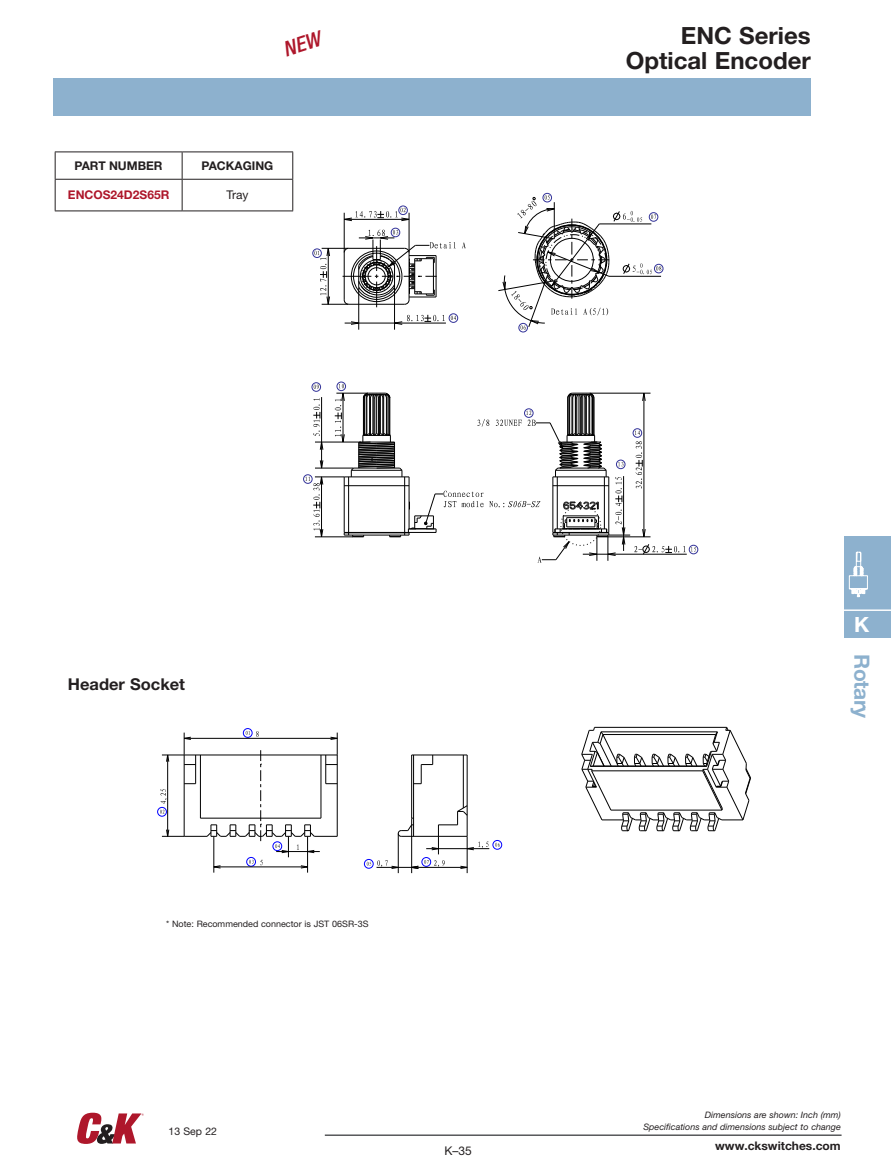
<style>
.page{position:relative;width:891px;height:1175px;background:#fff}
.page>*{position:absolute;margin:0;border:0;box-sizing:border-box;transform-origin:0 0}
.Page_head_right{font:700 23.7px "Helvetica Neue LT Std";color:#231f20}
.t1{font:700 21px "Helvetica Neue";letter-spacing:-.025em;color:#8db1ce}
.t2{font:700 21px "Helvetica Neue";color:#fff}
.Main_head{font:700 16.35px "Helvetica Neue LT Std";color:#231f20}
.t3{font:700 12px "Helvetica Neue LT Std";color:#231f20}
.t4{font:700 12px "Helvetica Neue LT Std";color:#ae172b}
.t5{font:12px "Helvetica Neue LT Std";color:#231f20}
.t6{font:700 11.85px "Helvetica Neue LT Std";color:#231f20}
.t7{font:10.5px "Helvetica Neue LT Std";color:#231f20}
.t8{font:italic 8.85px/11.9px "Helvetica Neue LT Std";color:#231f20;text-align:right}
.t9{font:8.85px "Helvetica Neue LT Std";color:#231f20}
</style>
<div class="page">
<hr style="left:325px;top:1134px;width:517px;height:1px;background:#57585a">
<svg style="left:77px;top:1112px;width:67px;height:31px"></svg>
<div style="left:844px;top:536px;width:47px;height:102px;background:#8db1ce"></div>
<hr style="left:844px;top:609px;width:47px;height:2px;background:#fff">
<svg style="left:848px;top:551px;width:20px;height:46px"></svg>
<hr style="left:53px;top:78px;width:758px;height:2px;background:#231f20">
<div style="left:53px;top:79px;width:758px;height:37px;background:#8db1ce"></div>
<hr style="left:55px;top:151px;width:127px;height:1px;background:#231f20">
<svg style="left:55px;top:152px;width:1px;height:27px"></svg>
<hr style="left:182px;top:151px;width:111px;height:1px;background:#231f20">
<svg style="left:182px;top:152px;width:1px;height:27px"></svg>
<svg style="left:292px;top:152px;width:1px;height:27px"></svg>
<hr style="left:55px;top:179px;width:127px;height:1px;background:#231f20">
<hr style="left:55px;top:180px;width:1px;height:30px;background:#231f20">
<hr style="left:182px;top:179px;width:111px;height:1px;background:#231f20">
<hr style="left:182px;top:180px;width:1px;height:30px;background:#231f20">
<hr style="left:292px;top:180px;width:1px;height:30px;background:#231f20">
<hr style="left:55px;top:210px;width:127px;height:1px;background:#231f20">
<hr style="left:182px;top:210px;width:111px;height:1px;background:#231f20">
<div style="left:243px;top:728px;width:9px;height:9px;border:1px solid #00f;border-radius:50%"></div>
<div style="left:157px;top:807px;width:10px;height:9px;border:1px solid #00f;border-radius:50%"></div>
<svg style="left:367px;top:861px;width:4px;height:4px"></svg>
<div style="left:364px;top:859px;width:9px;height:9px;border:1px solid #00f;border-radius:50%"></div>
<div style="left:422px;top:857px;width:9px;height:9px;border:1px solid #00f;border-radius:50%"></div>
<svg style="left:495px;top:842px;width:5px;height:4px"></svg>
<div style="left:493px;top:840px;width:9px;height:9px;border:1px solid #00f;border-radius:50%"></div>
<hr style="left:401px;top:836px;width:66px;height:1px;background:#000">
<hr style="left:411px;top:755px;width:1px;height:63px;background:#000">
<hr style="left:413px;top:755px;width:1px;height:81px;background:#000">
<hr style="left:463px;top:755px;width:1px;height:53px;background:#000">
<svg style="left:414px;top:755px;width:19px;height:29px"></svg>
<hr style="left:467px;top:755px;width:1px;height:81px;background:#000">
<hr style="left:412px;top:754px;width:55px;height:1px;background:#000">
<svg style="left:398px;top:818px;width:16px;height:18px"></svg>
<svg style="left:581px;top:727px;width:170px;height:104px"></svg>
<svg style="left:460px;top:865px;width:7px;height:4px"></svg>
<svg style="left:410px;top:860px;width:35px;height:9px"></svg>
<svg style="left:377px;top:860px;width:23px;height:9px"></svg>
<hr style="left:214px;top:836px;width:1px;height:36px;background:#000">
<hr style="left:307px;top:836px;width:1px;height:36px;background:#000">
<svg style="left:160px;top:731px;width:178px;height:137px"></svg>
<hr style="left:377px;top:867px;width:90px;height:1px;background:#000">
<hr style="left:426px;top:848px;width:63px;height:1px;background:#000">
<hr style="left:398px;top:833px;width:1px;height:40px;background:#000">
<hr style="left:411px;top:818px;width:1px;height:55px;background:#000">
<svg style="left:431px;top:805px;width:58px;height:49px"></svg>
<hr style="left:467px;top:836px;width:1px;height:37px;background:#000">
<div style="left:312px;top:382px;width:9px;height:9px;border:1px solid #339;border-radius:50%"></div>
<div style="left:337px;top:382px;width:9px;height:9px;border:1px solid #339;border-radius:50%"></div>
<div style="left:303px;top:474px;width:9px;height:9px;border:1px solid #339;border-radius:50%"></div>
<div style="left:399px;top:206px;width:9px;height:9px;border:1px solid #339;border-radius:50%"></div>
<div style="left:391px;top:228px;width:9px;height:9px;border:1px solid #339;border-radius:50%"></div>
<div style="left:313px;top:249px;width:9px;height:9px;border:1px solid #339;border-radius:50%"></div>
<svg style="left:451px;top:315px;width:5px;height:5px"></svg>
<div style="left:449px;top:313px;width:9px;height:9px;border:1px solid #339;border-radius:50%"></div>
<div style="left:689px;top:545px;width:9px;height:9px;border:1px solid #339;border-radius:50%"></div>
<div style="left:543px;top:193px;width:9px;height:9px;border:1px solid #339;border-radius:50%"></div>
<div style="left:519px;top:323px;width:9px;height:9px;border:1px solid #339;border-radius:50%"></div>
<div style="left:654px;top:264px;width:9px;height:9px;border:1px solid #339;border-radius:50%"></div>
<svg style="left:343px;top:208px;width:67px;height:13px"></svg>
<svg style="left:351px;top:321px;width:10px;height:4px"></svg>
<svg style="left:392px;top:315px;width:53px;height:10px"></svg>
<hr style="left:344px;top:213px;width:1px;height:39px;background:#000">
<hr style="left:345px;top:323px;width:101px;height:1px;background:#000">
<hr style="left:358px;top:287px;width:1px;height:43px;background:#000">
<hr style="left:394px;top:287px;width:1px;height:43px;background:#000">
<hr style="left:409px;top:213px;width:1px;height:39px;background:#000">
<hr style="left:344px;top:219px;width:65px;height:1px;background:#000">
<svg style="left:305px;top:384px;width:391px;height:178px"></svg>
<hr style="left:644px;top:393px;width:1px;height:144px;background:#000">
<hr style="left:590px;top:393px;width:61px;height:1px;background:#000">
<svg style="left:314px;top:230px;width:152px;height:77px"></svg>
<svg style="left:498px;top:195px;width:163px;height:135px"></svg>
<p class="t3" style="left:75px;top:158px;width:90px">PART NUMBER</p>
<p class="t3" style="left:202px;top:158px;width:73px">PACKAGING</p>
<p class="t4" style="left:68px;top:188px;width:103px">ENCOS24D2S65R</p>
<p class="t5" style="left:226px;top:188px;width:24px">Tray</p>
<p class="Page_head_right" style="left:681px;top:21px;width:131px">ENC Series</p>
<p class="Page_head_right" style="left:626px;top:46px;width:187px">Optical Encoder</p>
<p class="Main_head" style="left:68px;top:674px;width:119px">Header Socket</p>
<p class="t9" style="left:166px;top:918px;width:204px">* Note: Recommended connector is JST 06SR-3S</p>
<p class="t7" style="left:169px;top:1125px;width:50px">13 Sep 22</p>
<h3 class="t5" style="left:444px;top:1143px;width:29px">K–35</h3>
<h2 class="t2" style="left:854px;top:611px;width:17px">K</h2>
<h2 class="t1" style="left:875px;top:654px;width:66px;rotate:90deg">Rotary</h2>
<p class="t8" style="left:643px;top:1108px;width:199px">Dimensions are shown: Inch (mm)<br>Specifications and dimensions subject to change</p>
<h3 class="t6" style="left:715px;top:1138px;width:127px">www.ckswitches.com</h3>
</div>
